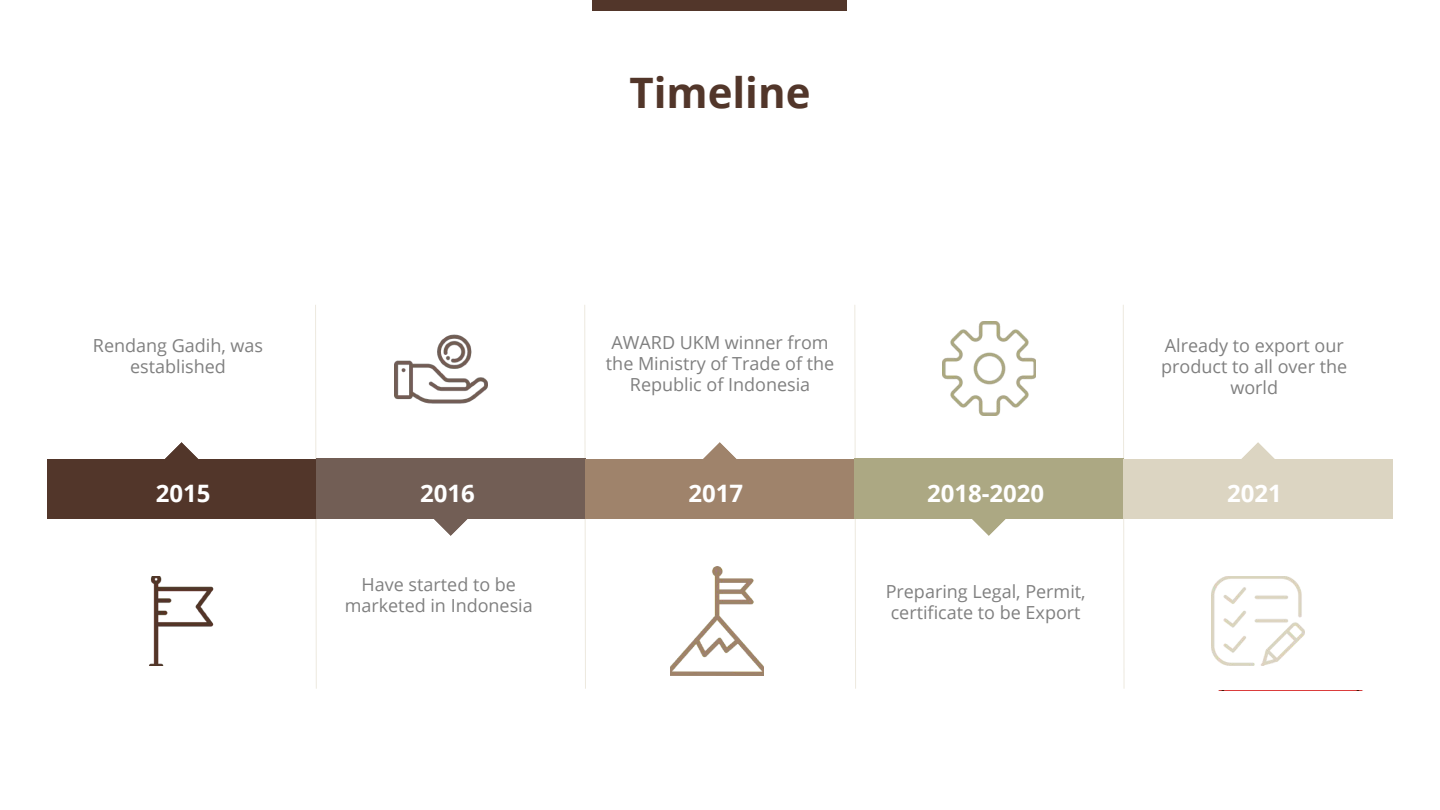
<style>
.page{position:relative;width:1440px;height:810px;background:#fff}
.page>*{position:absolute;margin:0;border:0;box-sizing:border-box;transform-origin:0 0}
.t1{font:700 42px "Open Sans";color:#52362a}
.t2{font:700 24px "Open Sans";color:#fff}
.t3{font:18px/21px "Open Sans";color:#808080;text-align:center}
</style>
<div class="page">
<svg style="left:315px;top:305px;width:2px;height:384px"></svg>
<svg style="left:584px;top:305px;width:2px;height:384px"></svg>
<svg style="left:854px;top:305px;width:2px;height:384px"></svg>
<svg style="left:1123px;top:305px;width:2px;height:384px"></svg>
<div style="left:47px;top:459px;width:269px;height:60px;background:#52362a"></div>
<svg style="left:165px;top:442px;width:33px;height:17px"></svg>
<div style="left:316px;top:459px;width:269px;height:60px;background:#725e55"></div>
<svg style="left:434px;top:519px;width:34px;height:17px"></svg>
<div style="left:585px;top:459px;width:269px;height:60px;background:#9f836b"></div>
<svg style="left:703px;top:442px;width:34px;height:17px"></svg>
<div style="left:854px;top:459px;width:270px;height:60px;background:#aca883"></div>
<svg style="left:972px;top:519px;width:34px;height:17px"></svg>
<div style="left:1124px;top:459px;width:269px;height:60px;background:#dcd5c2"></div>
<svg style="left:1241px;top:442px;width:34px;height:17px"></svg>
<div style="left:593px;top:0;width:254px;height:11px;background:#52362a"></div>
<img style="left:149px;top:577px;width:65px;height:89px">
<img style="left:394px;top:334px;width:93px;height:70px">
<img style="left:670px;top:567px;width:93px;height:109px">
<img style="left:942px;top:322px;width:93px;height:94px">
<img style="left:1211px;top:577px;width:93px;height:89px">
<h1 class="t1" style="left:629px;top:63px;width:183px">Timeline</h1>
<p class="t3" style="left:93px;top:335px;width:172px">Rendang Gadih, was established</p>
<p class="t3" style="left:606px;top:331px;width:230px">AWARD UKM winner from the Ministry of Trade of the<br>Republic of Indonesia</p>
<h2 class="t2" style="left:156px;top:477px;width:56px">2015</h2>
<h2 class="t2" style="left:420px;top:477px;width:56px">2016</h2>
<h2 class="t2" style="left:688px;top:477px;width:56px">2017</h2>
<h2 class="t2" style="left:927px;top:477px;width:119px">2018-2020</h2>
<p class="t3" style="left:345px;top:574px;width:190px">Have started to be marketed in Indonesia</p>
<p class="t3" style="left:886px;top:580px;width:201px;text-align:left">Preparing Legal, Permit, certificate to be Export</p>
<p class="t3" style="left:1161px;top:335px;width:187px">Already to export our product to all over the world</p>
<h2 class="t2" style="left:1227px;top:477px;width:56px">2021</h2>
</div>
